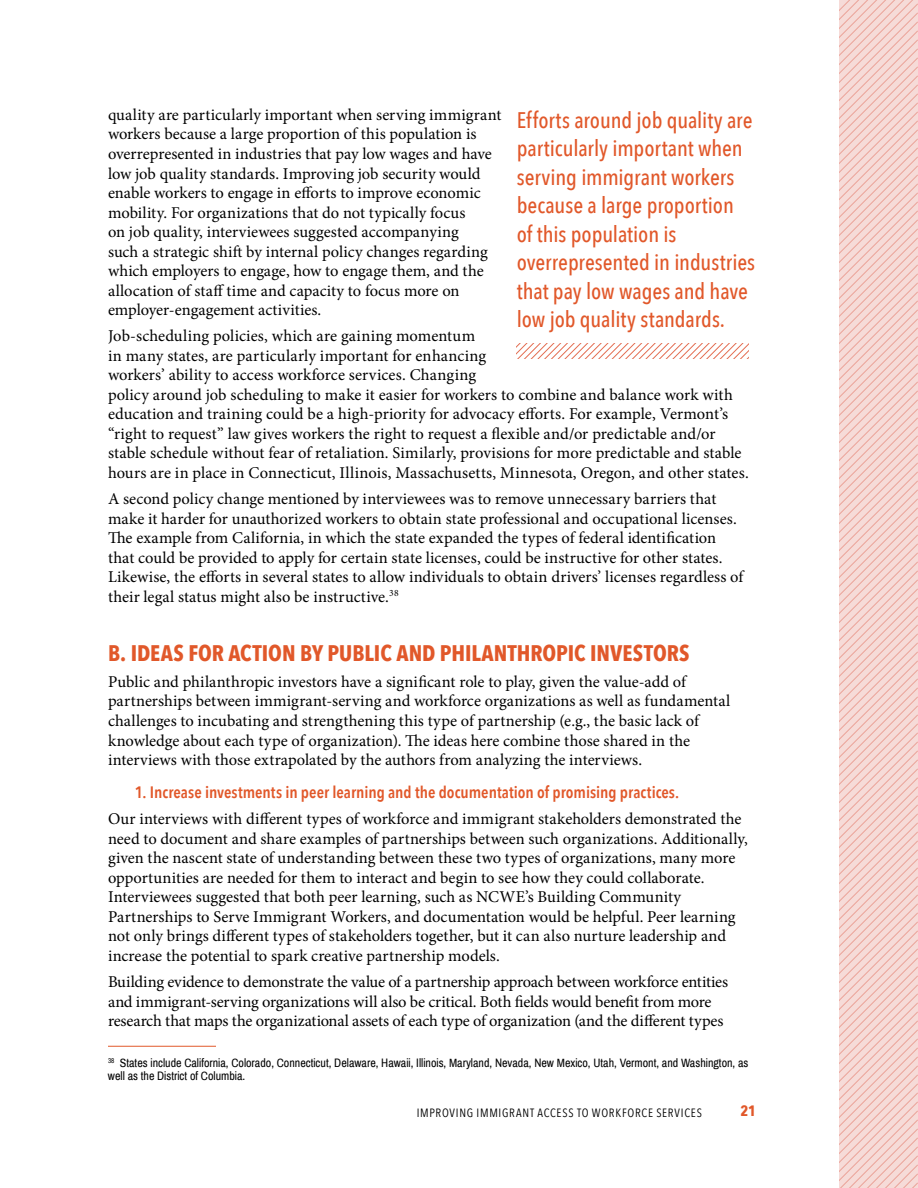
<style>
.page{position:relative;width:918px;height:1188px;background:#fff}
.page>*{position:absolute;margin:0;border:0;box-sizing:border-box;transform-origin:0 0}
.t1{font:500 22.5px/28.5px "Avenir Next Condensed";letter-spacing:-.005em;color:#e1582a}
.t2{font:700 22.5px "Avenir Next Condensed";color:#e1582a}
.t3{font:16.5px/19.5px "Minion Pro";color:#000}
.t4{font:600 16.5px "Avenir Next Condensed";color:#e1582a}
.t5{font:700 15px "Avenir Next Condensed";color:#e1582a}
.t6{font:12px/13.5px "Archivo Narrow";color:#000}
.t7{font:12px "Avenir Next Condensed";letter-spacing:.06em;color:#000}
</style>
<div class="page">
<svg style="left:840px;top:0;width:78px;height:1188px;background:#f4d1cd"></svg>
<hr style="left:108px;top:1046px;width:108px;height:1px;background:#e1582a">
<svg style="left:517px;top:343px;width:232px;height:16px"></svg>
<p class="t3" style="left:108px;top:105px;width:395px">quality are particularly important when serving immigrant workers because a large proportion of this population is overrepresented in industries that pay low wages and have low job quality standards. Improving job security would enable workers to engage in efforts to improve economic mobility. For organizations that do not typically focus<br>on job quality, interviewees suggested accompanying<br>such a strategic shift by internal policy changes regarding which employers to engage, how to engage them, and the allocation of staff time and capacity to focus more on employer-engagement activities.</p>
<p class="t3" style="left:108px;top:326px;width:642px">Job-scheduling policies, which are gaining momentum<br>in many states, are particularly important for enhancing<br>workers’ ability to access workforce services. Changing<br>policy around job scheduling to make it easier for workers to combine and balance work with education and training could be a high-priority for advocacy efforts. For example, Vermont’s “right to request” law gives workers the right to request a flexible and/or predictable and/or stable schedule without fear of retaliation. Similarly, provisions for more predictable and stable hours are in place in Connecticut, Illinois, Massachusetts, Minnesota, Oregon, and other states.</p>
<p class="t3" style="left:108px;top:489px;width:637px">A second policy change mentioned by interviewees was to remove unnecessary barriers that make it harder for unauthorized workers to obtain state professional and occupational licenses.<br>The example from California, in which the state expanded the types of federal identification that could be provided to apply for certain state licenses, could be instructive for other states.<br>Likewise, the efforts in several states to allow individuals to obtain drivers’ licenses regardless of their legal status might also be instructive.<sup>38</sup></p>
<h1 class="t2" style="left:108px;top:639px;width:583px">B. IDEAS FOR ACTION BY PUBLIC AND PHILANTHROPIC INVESTORS</h1>
<p class="t3" style="left:108px;top:672px;width:624px">Public and philanthropic investors have a significant role to play, given the value-add of partnerships between immigrant-serving and workforce organizations as well as fundamental challenges to incubating and strengthening this type of partnership (e.g., the basic lack of knowledge about each type of organization). The ideas here combine those shared in the interviews with those extrapolated by the authors from analyzing the interviews.</p>
<p class="t4" style="left:135px;top:778px;width:546px">1. Increase investments in peer learning and the documentation of promising practices.</p>
<p class="t3" style="left:108px;top:809px;width:641px">Our interviews with different types of workforce and immigrant stakeholders demonstrated the need to document and share examples of partnerships between such organizations. Additionally, given the nascent state of understanding between these two types of organizations, many more opportunities are needed for them to interact and begin to see how they could collaborate.<br>Interviewees suggested that both peer learning, such as NCWE’s Building Community Partnerships to Serve Immigrant Workers, and documentation would be helpful. Peer learning not only brings different types of stakeholders together, but it can also nurture leadership and increase the potential to spark creative partnership models.</p>
<p class="t3" style="left:108px;top:972px;width:622px">Building evidence to demonstrate the value of a partnership approach between workforce entities and immigrant-serving organizations will also be critical. Both fields would benefit from more research that maps the organizational assets of each type of organization (and the different types</p>
<p class="t6" style="left:108px;top:1056px;width:642px"><sup>38</sup> States include California, Colorado, Connecticut, Delaware, Hawaii, Illinois, Maryland, Nevada, New Mexico, Utah, Vermont, and Washington, as well as the District of Columbia.</p>
<h1 class="t1" style="left:517px;top:105px;width:240px">Efforts around job quality are particularly important when serving immigrant workers because a large proportion of this population is overrepresented in industries that pay low wages and have low job quality standards.</h1>
<p class="t7" style="left:417px;top:1103px;width:287px">IMPROVI NG IMMIGRANT ACCESS TO WORKFORCE SERVICES</p>
<p class="t5" style="left:740px;top:1102px;width:17px">21</p>
</div>
